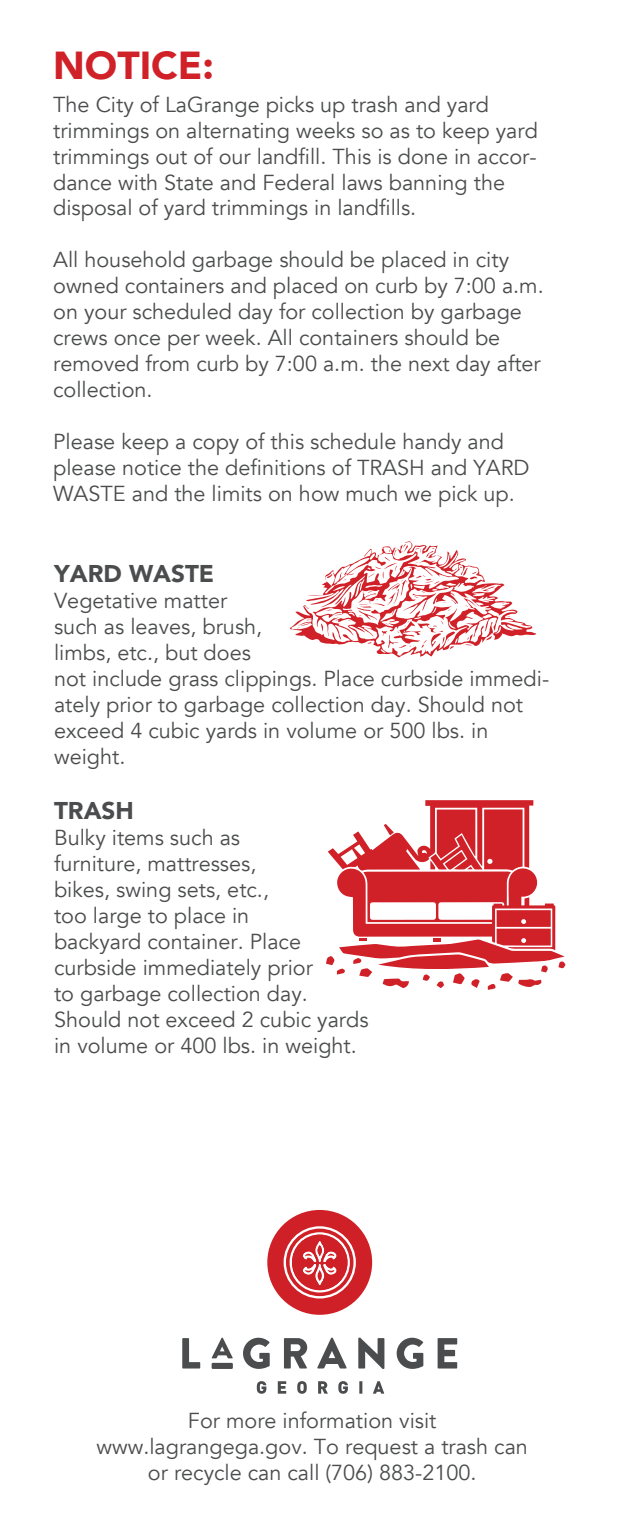
<style>
.page{position:relative;width:630px;height:1530px;background:#fff}
.page>*{position:absolute;margin:0;border:0;box-sizing:border-box;transform-origin:0 0}
.t1{font:900 39px "Avenir";color:#d02028}
.t2{font:900 24.25px "Avenir";color:#4b4c4d}
.t3{font:21.75px/26px "Avenir";color:#4b4c4d}
</style>
<div class="page">
<svg style="left:182px;top:1338px;width:18px;height:31px"></svg>
<svg style="left:212px;top:1338px;width:21px;height:20px"></svg>
<svg style="left:243px;top:1338px;width:27px;height:31px"></svg>
<svg style="left:284px;top:1338px;width:23px;height:31px"></svg>
<svg style="left:317px;top:1338px;width:30px;height:31px"></svg>
<svg style="left:358px;top:1338px;width:26px;height:31px"></svg>
<svg style="left:397px;top:1338px;width:26px;height:31px"></svg>
<svg style="left:438px;top:1338px;width:19px;height:31px"></svg>
<div style="left:212px;top:1363px;width:21px;height:6px;background:#4b4c4d"></div>
<svg style="left:257px;top:1381px;width:127px;height:13px"></svg>
<svg style="left:267px;top:1210px;width:105px;height:105px"></svg>
<svg style="left:290px;top:541px;width:246px;height:116px"></svg>
<svg style="left:326px;top:800px;width:239px;height:190px"></svg>
<h1 class="t1" style="left:53px;top:32px;width:162px">NOTICE:</h1>
<p class="t3" style="left:53px;top:91px;width:486px">The City of LaGrange picks up trash and yard trimmings on alternating weeks so as to keep yard trimmings out of our landfill. This is done in accor&shy;dance with State and Federal laws banning the disposal of yard trimmings in landfills.</p>
<p class="t3" style="left:53px;top:247px;width:492px">All household garbage should be placed in city owned containers and placed on curb by 7:00 a.m. on your scheduled day for collection by garbage crews once per week. All containers should be removed from curb by 7:00 a.m. the next day after collection.</p>
<p class="t3" style="left:53px;top:429px;width:478px">Please keep a copy of this schedule handy and please notice the definitions of TRASH and YARD<br>WASTE and the limits on how much we pick up.</p>
<p class="t2" style="left:54px;top:553px;width:162px">YARD WASTE</p>
<p class="t3" style="left:54px;top:588px;width:497px">Vegetative matter<br>such as leaves, brush,<br>limbs, etc., but does<br>not include grass clippings. Place curbside immedi&shy;ately prior to garbage collection day. Should not exceed 4 cubic yards in volume or 500 lbs. in weight.</p>
<p class="t2" style="left:54px;top:790px;width:81px">TRASH</p>
<p class="t3" style="left:54px;top:825px;width:316px">Bulky items such as<br>furniture, mattresses,<br>bikes, swing sets, etc.,<br>too large to place in<br>backyard container. Place curbside immediately prior<br>to garbage collection day.<br>Should not exceed 2 cubic yards in volume or 400 lbs. in weight.</p>
<p class="t3" style="left:97px;top:1408px;width:433px;text-align:center">For more information visit www.lagrangega.gov. To request a trash can or recycle can call (706) 883-2100.</p>
</div>
